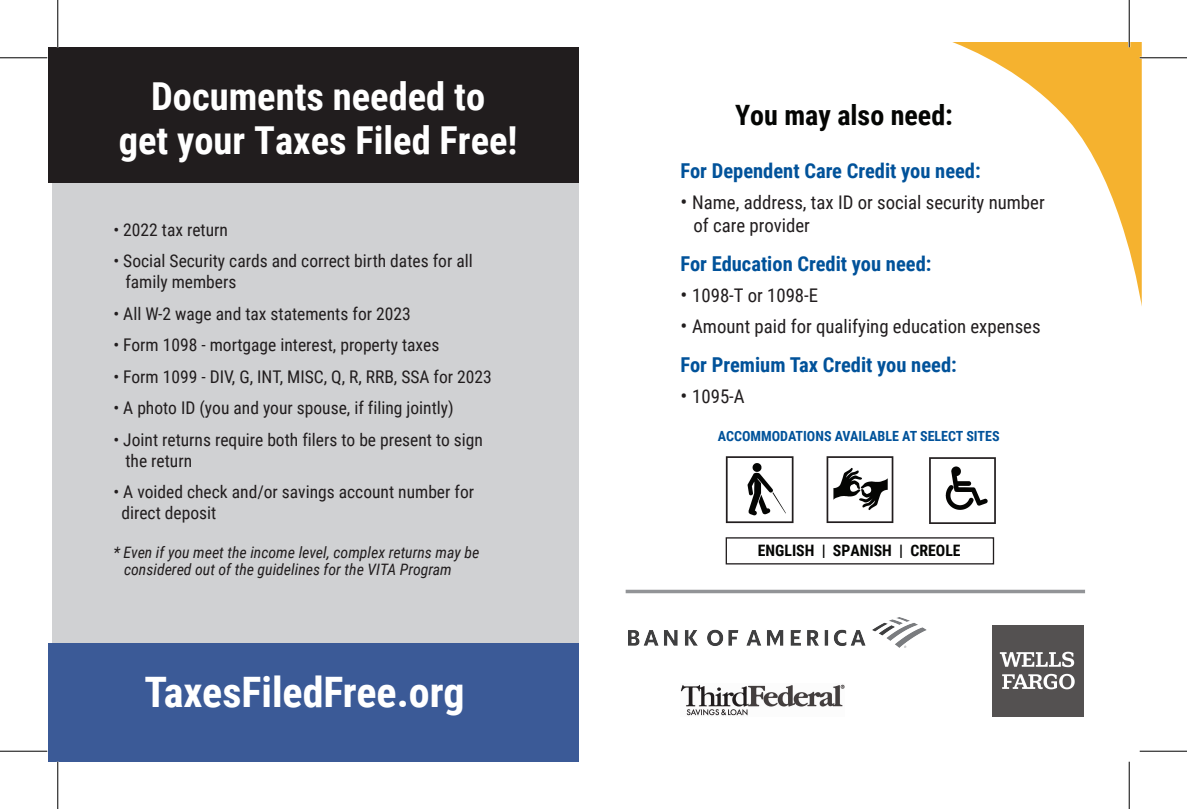
<style>
.page{position:relative;width:1187px;height:809px;background:#fff}
.page>*{position:absolute;margin:0;border:0;box-sizing:border-box;transform-origin:0 0}
.t1{font:700 42px "Roboto Condensed";color:#fff}
.t2{font:700 38.5px/43.8px "Roboto Condensed";color:#fff;text-align:center}
.t3{font:700 28px "Roboto Condensed";color:#040503}
.t4{font:700 20.47px "Roboto Condensed";color:#01529a}
.t5{font:18.72px/22.8px "Roboto Condensed";color:#211d1e}
.t6{font:17.5px/21px "Roboto Condensed";color:#211d1e}
.t7{font:italic 15.75px/17.5px "Roboto Condensed";color:#211d1e}
.t8{font:700 15.75px "Roboto Condensed";color:#040503}
.t9{font:700 14px "Roboto Condensed";color:#01529a}
.s1{font-size:20.47px}
</style>
<div class="page">
<div style="left:52px;top:181px;width:526px;height:472px;background:#d0d1d3"></div>
<div style="left:48px;top:643px;width:530px;height:119px;background:#3b5a97"></div>
<svg style="left:625px;top:589px;width:460px;height:4px;background:#a6a7aa"></svg>
<div style="left:48px;top:47px;width:530px;height:135px;background:#211d1e"></div>
<img style="left:992px;top:625px;width:91px;height:91px">
<img style="left:628px;top:617px;width:298px;height:30px">
<img style="left:681px;top:684px;width:163px;height:32px">
<svg style="left:952px;top:42px;width:189px;height:260px"></svg>
<img style="left:725px;top:456px;width:69px;height:68px">
<img style="left:826px;top:456px;width:68px;height:67px">
<img style="left:929px;top:457px;width:67px;height:67px">
<div style="left:725px;top:537px;width:269px;height:27px;border:1px solid #211d1e"></div>
<hr style="left:1139px;top:57px;width:47px;height:2px;background:#fff">
<hr style="left:57px;top:761px;width:2px;height:47px;background:#fff">
<hr style="left:1128px;top:0;width:2px;height:47px;background:#fff">
<hr style="left:0;top:57px;width:47px;height:1px;background:#000">
<hr style="left:1139px;top:57px;width:47px;height:1px;background:#000">
<hr style="left:0;top:750px;width:47px;height:1px;background:#000">
<hr style="left:1139px;top:750px;width:47px;height:1px;background:#000">
<hr style="left:57px;top:0;width:1px;height:47px;background:#000">
<hr style="left:57px;top:761px;width:1px;height:47px;background:#000">
<hr style="left:1128px;top:0;width:1px;height:47px;background:#000">
<hr style="left:1128px;top:761px;width:1px;height:47px;background:#000">
<h2 class="t2" style="left:119px;top:73px;width:400px">Documents needed to<br>get your Taxes Filed Free!</h2>
<p class="t6" style="left:113px;top:218px;width:116px">• 2022 tax return</p>
<p class="t6" style="left:125px;top:250px;width:349px;text-indent:-12px">• Social Security cards and correct birth dates for all family members</p>
<p class="t6" style="left:113px;top:302px;width:299px">• All W-2 wage and tax statements for 2023</p>
<p class="t6" style="left:113px;top:334px;width:327px">• Form 1098 - mortgage interest, property taxes</p>
<p class="t6" style="left:113px;top:365px;width:380px">• Form 1099 - DIV, G, INT, MISC, Q, R, RRB, SSA for 2023</p>
<p class="t6" style="left:113px;top:397px;width:342px">• A photo ID (you and your spouse, if filing jointly)</p>
<p class="t6" style="left:125px;top:428px;width:359px;text-indent:-12px">• Joint returns require both filers to be present to sign the return</p>
<p class="t6" style="left:121px;top:481px;width:354px;text-indent:-8px">• A voided check and/or savings account number for direct deposit</p>
<p class="t7" style="left:124px;top:543px;width:357px;text-indent:-11px">* Even if you meet the income level, complex returns may be considered out of the guidelines for the VITA Program</p>
<h1 class="t1" style="left:144px;top:662px;width:321px">TaxesFiledFree.org</h1>
<h3 class="t3" style="left:735px;top:95px;width:219px">You may also need:</h3>
<p class="t4" style="left:680px;top:157px;width:302px">For Dependent Care Credit you need:</p>
<p class="t5" style="left:693px;top:190px;width:353px;text-indent:-13px"><span class="s1">•</span> Name, address, tax ID or social security number of care provider</p>
<p class="t4" style="left:680px;top:249px;width:252px">For Education Credit you need:</p>
<p class="t5" style="left:680px;top:283px;width:139px"><span class="s1">•</span> 1098-T or 1098-E</p>
<p class="t5" style="left:680px;top:314px;width:361px"><span class="s1">•</span> Amount paid for qualifying education expenses</p>
<p class="t4" style="left:680px;top:350px;width:278px">For Premium Tax Credit you need:</p>
<p class="t5" style="left:680px;top:384px;width:66px"><span class="s1">•</span> 1095-A</p>
<p class="t9" style="left:718px;top:426px;width:283px">ACCOMMODATIONS AVAILABLE AT SELECT SITES</p>
<p class="t8" style="left:758px;top:539px;width:204px">ENGLISH | SPANISH | CREOLE</p>
</div>
